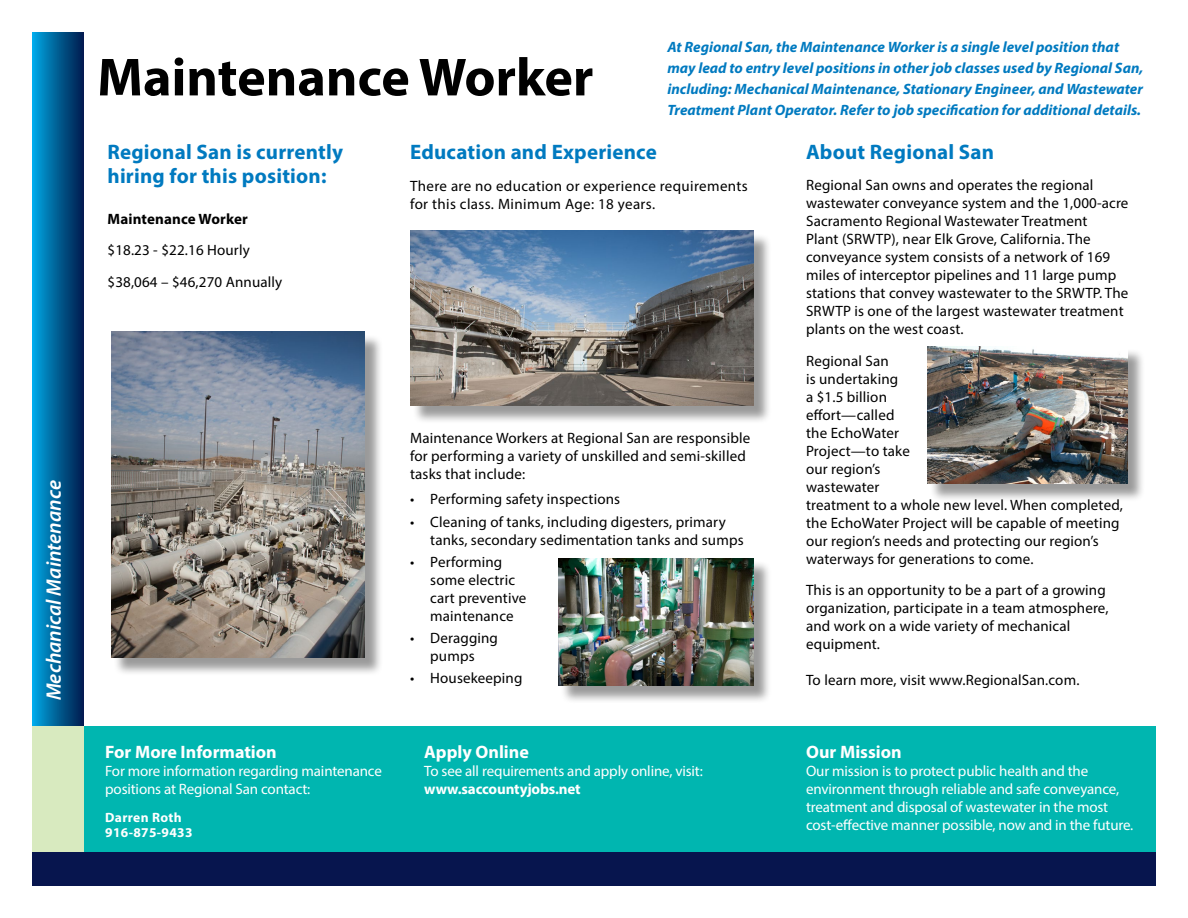
<style>
.page{position:relative;width:1188px;height:918px;background:#fff}
.page>*{position:absolute;margin:0;border:0;box-sizing:border-box;transform-origin:0 0}
.t1{font:700 54px "Myriad Pro";color:#000}
.t2{font:700 21px/24px "Myriad Pro";letter-spacing:.01em;color:#007ac0}
.t3{font:italic 600 21px "Myriad Pro";color:#fff}
.t4{font:700 18px "Myriad Pro";color:#fff}
.t5{font:15px/18px "Myriad Pro";letter-spacing:.01em;color:#000}
.t6{font:15px/18px "Myriad Pro";letter-spacing:-.01em;color:#fff}
.t7{font:italic 700 15px/21px "Myriad Pro";color:#007ac0}
.t8{font:700 15px "Myriad Pro";letter-spacing:-.01em;color:#fff}
.t9{font:700 15px "Myriad Pro";letter-spacing:.01em;color:#000}
.t10{font:700 13.5px/15px "Myriad Pro";letter-spacing:.025em;color:#fff}
</style>
<div class="page">
<div style="left:32px;top:851px;width:1124px;height:35px;background:#07154e"></div>
<div style="left:32px;top:32px;width:52px;height:694px;background:linear-gradient(to right,#00a8e4,#011b4c)"></div>
<div style="left:32px;top:726px;width:52px;height:125px;background:#d8eabf"></div>
<div style="left:84px;top:726px;width:1072px;height:125px;background:#00b6b0"></div>
<div style="left:930px;top:348px;width:216px;height:154px;background:#000;opacity:.4"></div>
<img style="left:927px;top:346px;width:200px;height:138px">
<div style="left:561px;top:561px;width:211px;height:143px;background:#000;opacity:.4"></div>
<img style="left:558px;top:558px;width:196px;height:128px">
<div style="left:413px;top:233px;width:359px;height:191px;background:#000;opacity:.4"></div>
<img style="left:410px;top:231px;width:344px;height:175px">
<div style="left:113px;top:334px;width:270px;height:342px;background:#000;opacity:.4"></div>
<img style="left:111px;top:332px;width:253px;height:326px">
<h2 class="t3" style="left:40px;top:700px;width:222px;rotate:-90deg">Mechanical Maintenance</h2>
<h1 class="t1" style="left:97px;top:42px;width:498px">Maintenance Worker</h1>
<p class="t7" style="left:667px;top:36px;width:478px">At Regional San, the Maintenance Worker is a single level position that may lead to entry level positions in other job classes used by Regional San, including: Mechanical Maintenance, Stationary Engineer, and Wastewater Treatment Plant Operator. Refer to job specification for additional details.</p>
<h2 class="t2" style="left:107px;top:139px;width:237px">Regional San is currently hiring for this position:</h2>
<p class="t9" style="left:107px;top:209px;width:142px">Maintenance Worker</p>
<p class="t5" style="left:107px;top:234px;width:176px;line-height:31.5px">$18.23 - $22.16 Hourly $38,064 – $46,270 Annually</p>
<h2 class="t2" style="left:410px;top:139px;width:248px">Education and Experience</h2>
<p class="t5" style="left:410px;top:177px;width:339px">There are no education or experience requirements for this class. Minimum Age: 18 years.</p>
<p class="t4" style="left:105px;top:740px;width:173px">For More Information</p>
<p class="t6" style="left:105px;top:761px;width:278px">For more information regarding maintenance positions at Regional San contact:</p>
<p class="t10" style="left:105px;top:810px;width:89px">Darren Roth<br>916-875-9433</p>
<p class="t5" style="left:410px;top:429px;width:342px">Maintenance Workers at Regional San are responsible for performing a variety of unskilled and semi-skilled tasks that include:</p>
<p class="t5" style="left:410px;top:490px;width:212px">• Performing safety inspections</p>
<p class="t5" style="left:430px;top:512px;width:315px;text-indent:-20px">• Cleaning of tanks, including digesters, primary tanks, secondary sedimentation tanks and sumps</p>
<p class="t5" style="left:430px;top:553px;width:98px;text-indent:-20px">• Performing some electric cart preventive maintenance</p>
<p class="t5" style="left:410px;top:629px;width:89px;text-align:center">• Deragging pumps</p>
<p class="t5" style="left:410px;top:669px;width:114px">• Housekeeping</p>
<p class="t4" style="left:424px;top:740px;width:106px">Apply Online</p>
<p class="t6" style="left:424px;top:761px;width:280px">To see all requirements and apply online, visit:</p>
<p class="t8" style="left:424px;top:779px;width:158px">www.saccountyjobs.net</p>
<h2 class="t2" style="left:806px;top:139px;width:190px">About Regional San</h2>
<p class="t5" style="left:806px;top:176px;width:324px">Regional San owns and operates the regional wastewater conveyance system and the 1,000‑acre Sacramento Regional Wastewater Treatment<br>Plant (SRWTP), near Elk Grove, California. The conveyance system consists of a network of 169 miles of interceptor pipelines and 11 large pump stations that convey wastewater to the SRWTP. The SRWTP is one of the largest wastewater treatment plants on the west coast.</p>
<p class="t5" style="left:806px;top:351px;width:318px">Regional San<br>is undertaking<br>a $1.5 billion<br>effort—called<br>the EchoWater<br>Project—to take<br>our region’s<br>wastewater<br>treatment to a whole new level. When completed, the EchoWater Project will be capable of meeting our region’s needs and protecting our region’s waterways for generations to come.</p>
<p class="t5" style="left:806px;top:581px;width:304px">This is an opportunity to be a part of a growing organization, participate in a team atmosphere, and work on a wide variety of mechanical equipment.</p>
<p class="t5" style="left:806px;top:671px;width:275px">To learn more, visit www.RegionalSan.com.</p>
<p class="t4" style="left:806px;top:740px;width:97px">Our Mission</p>
<p class="t6" style="left:806px;top:761px;width:329px">Our mission is to protect public health and the environment through reliable and safe conveyance, treatment and disposal of wastewater in the most cost-effective manner possible, now and in the future.</p>
</div>
